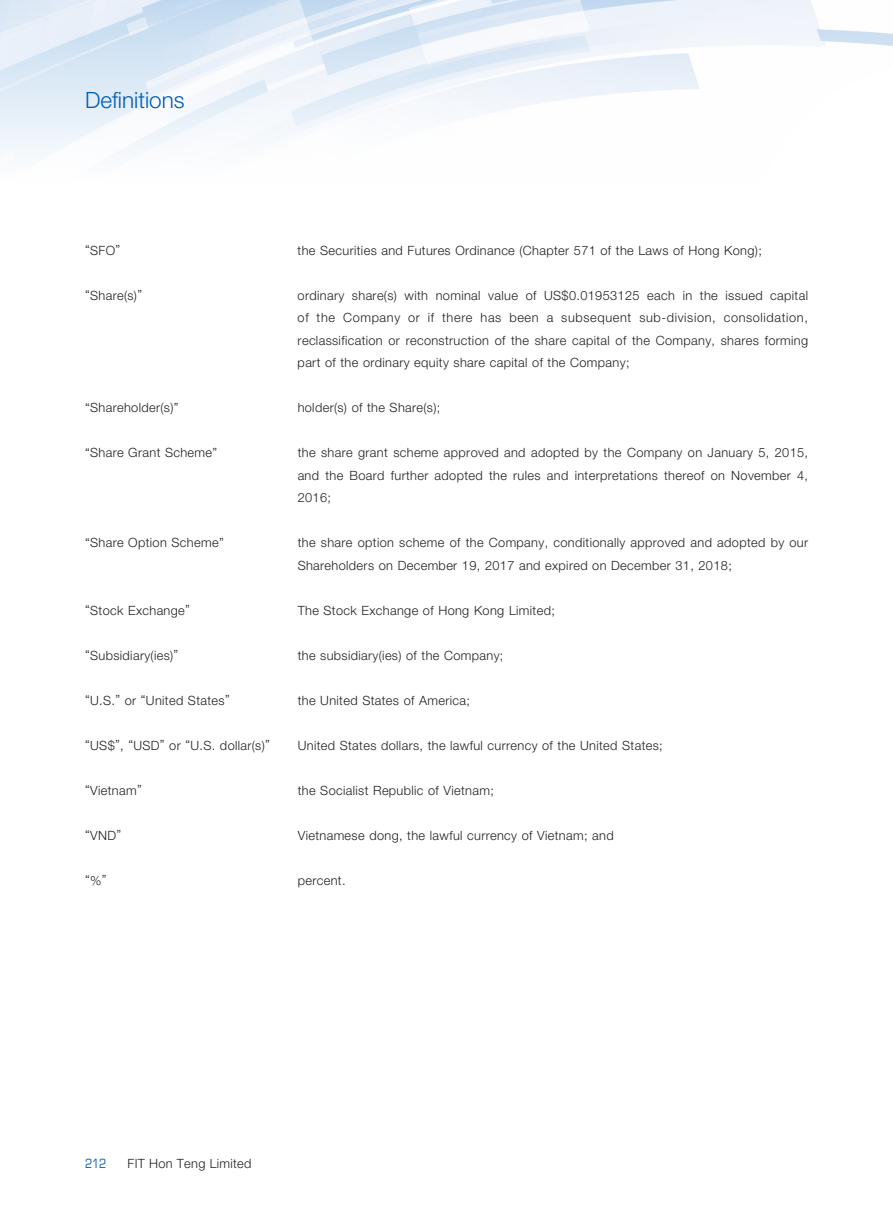
<style>
.page{position:relative;width:893px;height:1212px;background:#fff}
.page>*{position:absolute;margin:0;border:0;box-sizing:border-box;transform-origin:0 0}
.t1{font:300 22.5px "Helvetica Neue LT Std";color:#005fb9}
.t2{font:300 12.75px/22.5px "Helvetica Neue LT Std";letter-spacing:.03em;color:#231f20;text-align:justify}
.t3{font:condensed 12.75px "Eurostile LT Std";color:#005fb9}
</style>
<div class="page">
<img style="left:0;top:0;width:893px;height:155px">
<h1 class="t1" style="left:85px;top:86px;width:101px">Definitions</h1>
<p class="t2" style="left:85px;top:239px;width:37px">“SFO”</p>
<p class="t2" style="left:298px;top:239px;width:466px">the Securities and Futures Ordinance (Chapter 571 of the Laws of Hong Kong);</p>
<p class="t2" style="left:85px;top:284px;width:59px">“Share(s)”</p>
<p class="t2" style="left:298px;top:284px;width:512px">ordinary share(s) with nominal value of US$0.01953125 each in the issued capital of the Company or if there has been a subsequent sub-division, consolidation, reclassification or reconstruction of the share capital of the Company, shares forming part of the ordinary equity share capital of the Company;</p>
<p class="t2" style="left:85px;top:396px;width:95px">“Shareholder(s)”</p>
<p class="t2" style="left:298px;top:396px;width:144px">holder(s) of the Share(s);</p>
<p class="t2" style="left:85px;top:441px;width:134px">“Share Grant Scheme”</p>
<p class="t2" style="left:298px;top:441px;width:512px">the share grant scheme approved and adopted by the Company on January 5, 2015, and the Board further adopted the rules and interpretations thereof on November 4, 2016;</p>
<p class="t2" style="left:85px;top:531px;width:140px">“Share Option Scheme”</p>
<p class="t2" style="left:298px;top:531px;width:512px">the share option scheme of the Company, conditionally approved and adopted by our<br>Shareholders on December 19, 2017 and expired on December 31, 2018;</p>
<p class="t2" style="left:85px;top:599px;width:106px">“Stock Exchange”</p>
<p class="t2" style="left:298px;top:599px;width:259px">The Stock Exchange of Hong Kong Limited;</p>
<p class="t2" style="left:85px;top:644px;width:95px">“Subsidiary(ies)”</p>
<p class="t2" style="left:298px;top:644px;width:207px">the subsidiary(ies) of the Company;</p>
<p class="t2" style="left:85px;top:689px;width:146px">“U.S.” or “United States”</p>
<p class="t2" style="left:298px;top:689px;width:174px">the United States of America;</p>
<p class="t2" style="left:85px;top:734px;width:186px">“US$”, “USD” or “U.S. dollar(s)”</p>
<p class="t2" style="left:298px;top:734px;width:367px">United States dollars, the lawful currency of the United States;</p>
<p class="t2" style="left:85px;top:779px;width:58px">“Vietnam”</p>
<p class="t2" style="left:298px;top:779px;width:198px">the Socialist Republic of Vietnam;</p>
<p class="t2" style="left:85px;top:824px;width:38px">“VND”</p>
<p class="t2" style="left:298px;top:824px;width:317px">Vietnamese dong, the lawful currency of Vietnam; and</p>
<p class="t2" style="left:85px;top:868px;width:23px">“%”</p>
<p class="t2" style="left:298px;top:869px;width:49px">percent.</p>
<p class="t3" style="left:85px;top:1155px;width:23px">212</p>
<p class="t2" style="left:128px;top:1151px;width:125px">FIT Hon Teng Limited</p>
</div>
